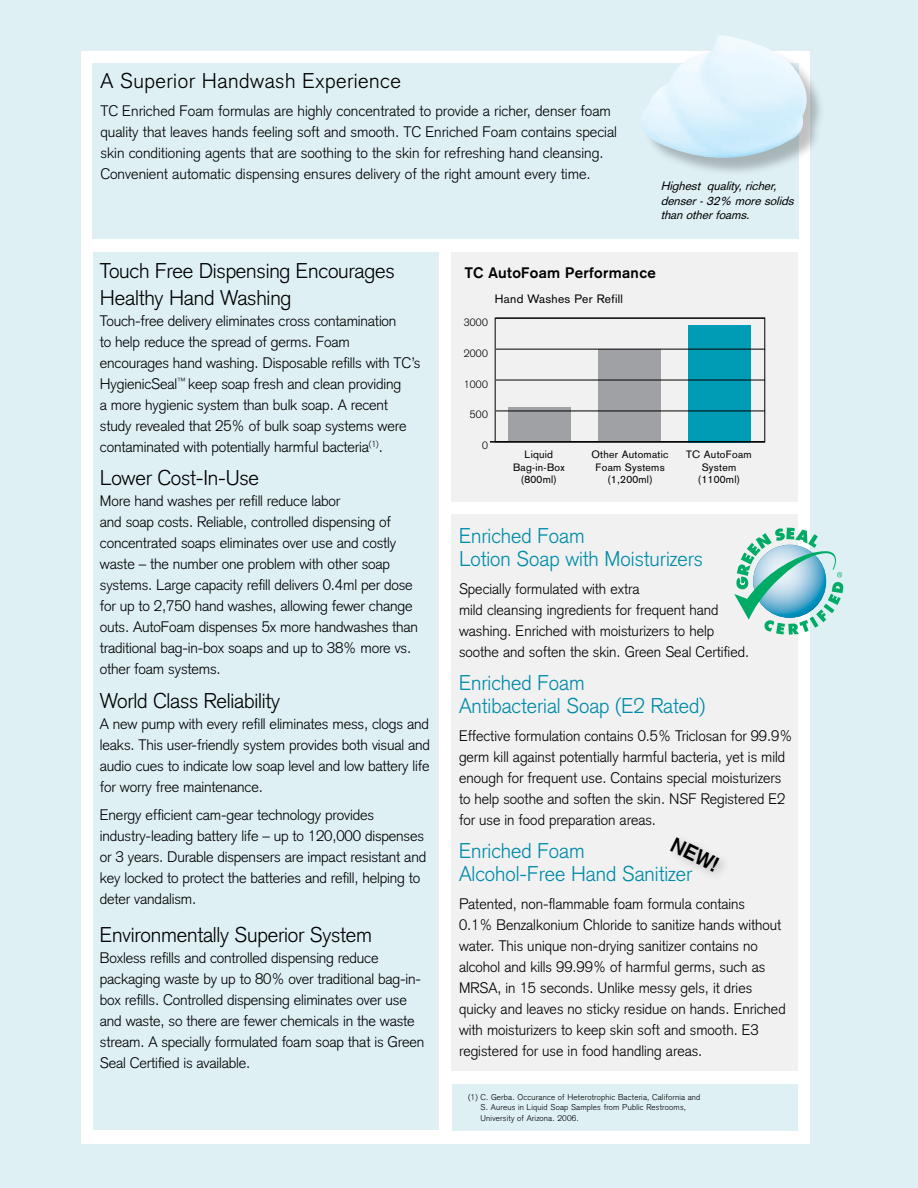
<style>
.page{position:relative;width:918px;height:1188px;background:#dff0f5}
.page>*{position:absolute;margin:0;border:0;box-sizing:border-box;transform-origin:0 0}
.t1{font:300 21px/27px "Akzidenz Grotesk";letter-spacing:-.01em;color:#000}
.t2{font:300 21px/22.5px "Akzidenz Grotesk";color:#008ca8}
.t3{font:300 21px "Akzidenz Grotesk";letter-spacing:.025em;color:#000}
.t4{font:700 21px "Akzidenz Grotesk";color:#000}
.t5{font:300 15px/21px "Akzidenz Grotesk";letter-spacing:-.01em;color:#000}
.t6{font:700 15px "Akzidenz Grotesk";letter-spacing:.025em;color:#000}
.t7{font:italic 12px/14.4px "Akzidenz Grotesk";color:#000}
.t8{font:12px "Akzidenz Grotesk";letter-spacing:.025em;color:#000}
.t9{font:10.5px/12.6px "Akzidenz Grotesk";letter-spacing:.025em;color:#000;text-align:center}
.t10{font:300 10.5px "Akzidenz Grotesk";letter-spacing:.025em;color:#000}
.t11{font:300 8.25px/10.5px "Akzidenz Grotesk";letter-spacing:.025em;color:#000}
</style>
<div class="page">
<div style="left:81px;top:51px;width:729px;height:1093px;background:#fff"></div>
<div style="left:93px;top:252px;width:346px;height:878px;background:#dff0f5"></div>
<div style="left:452px;top:252px;width:346px;height:249px;background:#f1f1f2"></div>
<div style="left:92px;top:63px;width:707px;height:175px;background:#dff0f5"></div>
<img style="left:644px;top:35px;width:173px;height:137px">
<div style="left:452px;top:514px;width:346px;height:556px;background:#f1f1f2"></div>
<div style="left:508px;top:407px;width:63px;height:36px;background:#9fa1a4"></div>
<div style="left:598px;top:349px;width:63px;height:94px;background:#9fa1a4"></div>
<div style="left:688px;top:326px;width:63px;height:117px;background:#009cb6"></div>
<hr style="left:496px;top:318px;width:269px;height:1px;background:#000">
<hr style="left:496px;top:349px;width:269px;height:1px;background:#000">
<hr style="left:496px;top:380px;width:269px;height:1px;background:#000">
<hr style="left:496px;top:411px;width:269px;height:1px;background:#000">
<hr style="left:490px;top:441px;width:275px;height:2px;background:#000">
<svg style="left:734px;top:528px;width:109px;height:107px"></svg>
<div style="left:452px;top:1084px;width:346px;height:46px;background:#dff0f5"></div>
<div style="left:666px;top:833px;width:65px;height:50px;background:#000;opacity:.25"></div>
<h1 class="t3" style="left:100px;top:69px;width:302px">A Superior Handwash Experience</h1>
<p class="t5" style="left:100px;top:100px;width:518px">TC Enriched Foam formulas are highly concentrated to provide a richer, denser foam quality that leaves hands feeling soft and smooth. TC Enriched Foam contains special skin conditioning agents that are soothing to the skin for refreshing hand cleansing.<br>Convenient automatic dispensing ensures delivery of the right amount every time.</p>
<p class="t7" style="left:661px;top:179px;width:138px">Highest quality,richer, denser-32% moresolids thanotherfoams.</p>
<h1 class="t1" style="left:100px;top:257px;width:296px">Touch Free Dispensing Encourages<br>Healthy Hand Washing</h1>
<p class="t5" style="left:100px;top:310px;width:322px">Touch-free delivery eliminates cross contamination<br>to help reduce the spread of germs. Foam encourages hand washing. Disposable refills with TC’s HygienicSeal<sup>™</sup> keep soap fresh and clean providing<br>a more hygienic system than bulk soap. A recent study revealed that 25% of bulk soap systems were contaminated with potentially harmful bacteria<sup>(1)</sup>.</p>
<h1 class="t1" style="left:100px;top:465px;width:161px">Lower Cost-In-Use</h1>
<p class="t5" style="left:100px;top:491px;width:320px">More hand washes per refill reduce labor<br>and soap costs. Reliable, controlled dispensing of concentrated soaps eliminates over use and costly waste – the number one problem with other soap systems. Large capacity refill delivers 0.4ml per dose for up to 2,750 hand washes, allowing fewer change outs. AutoFoam dispenses 5x more handwashes than traditional bag-in-box soaps and up to 38% more vs. other foam systems.</p>
<h1 class="t1" style="left:100px;top:688px;width:182px">World Class Reliability</h1>
<p class="t5" style="left:100px;top:714px;width:332px;text-align:justify">A new pump with every refill eliminates mess, clogs and leaks. This user-friendly system provides both visual and audio cues to indicate low soap level and low battery life for worry free maintenance.</p>
<p class="t5" style="left:100px;top:804px;width:328px">Energy efficient cam-gear technology provides industry-leading battery life – up to 120,000 dispenses or 3 years. Durable dispensers are impact resistant and key locked to protect the batteries and refill, helping to deter vandalism.</p>
<h1 class="t1" style="left:100px;top:922px;width:274px">Environmentally Superior System</h1>
<p class="t5" style="left:100px;top:948px;width:326px">Boxless refills and controlled dispensing reduce packaging waste by up to 80% over traditional bag-in&shy;box refills. Controlled dispensing eliminates over use and waste, so there are fewer chemicals in the waste stream. A specially formulated foam soap that is Green Seal Certified is available.</p>
<p class="t6" style="left:465px;top:264px;width:193px">TC AutoFoam Performance</p>
<p class="t10" style="left:464px;top:316px;width:26px">3000</p>
<p class="t10" style="left:464px;top:347px;width:26px">2000</p>
<p class="t10" style="left:464px;top:378px;width:26px">1000</p>
<p class="t10" style="left:470px;top:409px;width:20px">500</p>
<p class="t10" style="left:482px;top:440px;width:7px">0</p>
<p class="t8" style="left:495px;top:292px;width:130px">Hand Washes Per Refill</p>
<p class="t9" style="left:513px;top:448px;width:53px">Liquid<br>Bag-in-Box (800ml)</p>
<p class="t9" style="left:591px;top:448px;width:79px">Other Automatic<br>Foam Systems (1,200ml)</p>
<p class="t9" style="left:686px;top:448px;width:67px">TC AutoFoam<br>System (1100ml)</p>
<h1 class="t2" style="left:459px;top:525px;width:245px">Enriched Foam<br>Lotion Soap with Moisturizers</h1>
<p class="t5" style="left:459px;top:578px;width:292px">Specially formulated with extra<br>mild cleansing ingredients for frequent hand washing. Enriched with moisturizers to help soothe and soften the skin. Green Seal Certified.</p>
<h1 class="t2" style="left:459px;top:672px;width:248px">Enriched Foam<br>Antibacterial Soap (E2 Rated)</h1>
<p class="t5" style="left:459px;top:725px;width:335px">Effective formulation contains 0.5% Triclosan for 99.9% germ kill against potentially harmful bacteria, yet is mild enough for frequent use. Contains special moisturizers to help soothe and soften the skin. NSF Registered E2 for use in food preparation areas.</p>
<h1 class="t2" style="left:459px;top:840px;width:235px">Enriched Foam<br>Alcohol-Free Hand Sanitizer</h1>
<p class="t5" style="left:459px;top:893px;width:328px">Patented, non-flammable foam formula contains<br>0.1% Benzalkonium Chloride to sanitize hands without water. This unique non-drying sanitizer contains no alcohol and kills 99.99% of harmful germs, such as MRSA, in 15 seconds. Unlike messy gels, it dries quicky and leaves no sticky residue on hands. Enriched with moisturizers to keep skin soft and smooth. E3 registered for use in food handling areas.</p>
<h1 class="t4" style="left:678px;top:832px;width:52px;rotate:26deg">NEW!</h1>
<p class="t11" style="left:481px;top:1092px;width:221px;text-indent:-13px">(1) C. Gerba. Occurance of Heterotrophic Bacteria, California and<br>S. Aureus in Liquid Soap Samples from Public Restrooms,<br>University of Arizona. 2006.</p>
</div>
